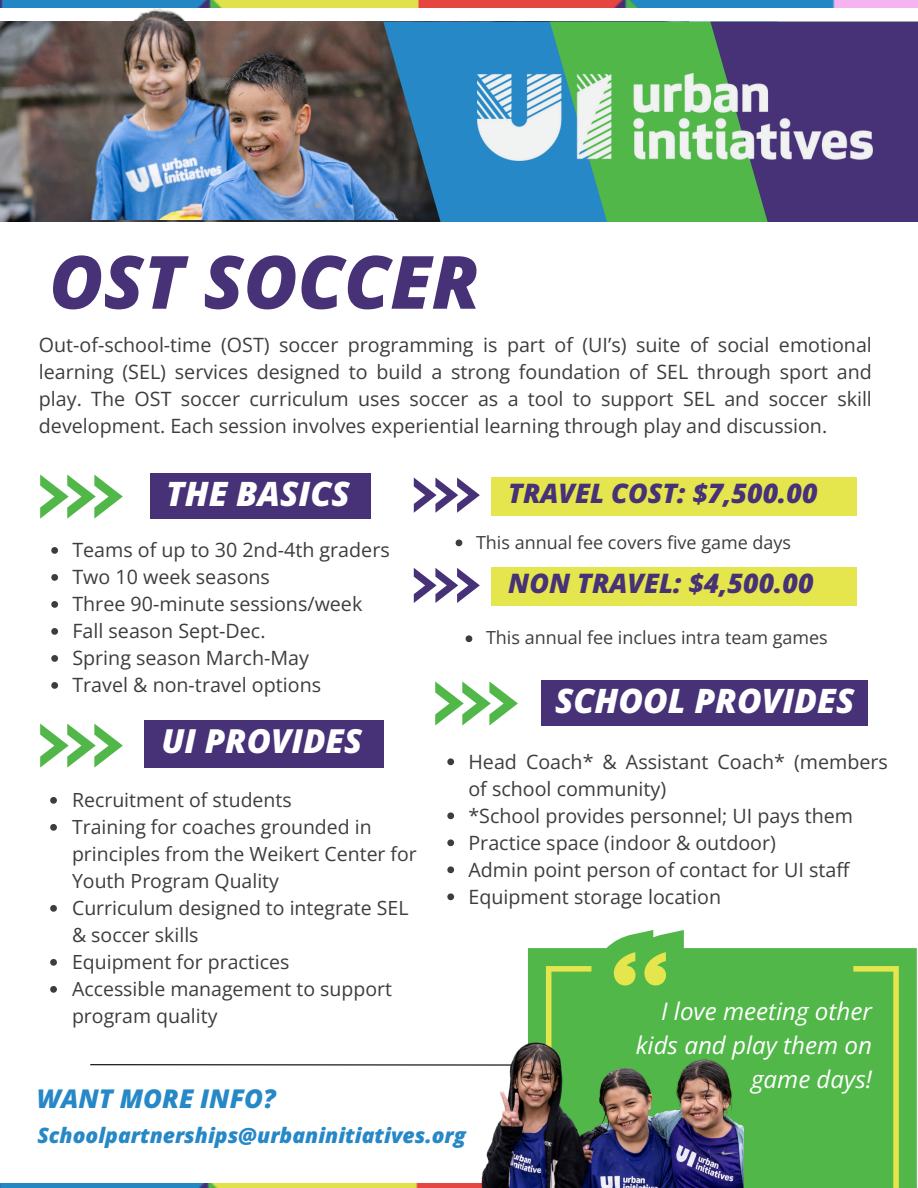
<style>
.page{position:relative;width:918px;height:1188px;background:#fff}
.page>*{position:absolute;margin:0;border:0;box-sizing:border-box;transform-origin:0 0}
.t1{font:italic 800 73.5px "Open Sans";color:#473177}
.t2{font:italic 800 33.6px "Open Sans";color:#fff}
.t3{font:italic 800 33px "Open Sans";color:#fff}
.t4{font:italic 800 26.85px "Open Sans";color:#473177}
.t5{font:italic 800 25.8px "Open Sans";color:#2688c6}
.t6{font:italic 24.15px/33.8px "Open Sans";color:#fff;text-align:right}
.t7{font:italic 800 21.15px "Open Sans";color:#2688c6}
.t8{font:19.65px/27.2px "Open Sans";color:#3c3d3f;text-align:justify}
.t9{font:19.5px/27px "Open Sans";color:#3c3d3f}
.t10{font:18px "Open Sans";color:#3c3d3f}
</style>
<div class="page">
<img style="left:0;top:22px;width:383px;height:200px">
<div style="left:550px;top:22px;width:160px;height:200px;background:#51b749"></div>
<div style="left:710px;top:22px;width:208px;height:200px;background:#473177"></div>
<img style="left:678px;top:73px;width:194px;height:88px">
<img style="left:0;top:0;width:918px;height:8px">
<div style="left:151px;top:474px;width:220px;height:45px;background:#473177"></div>
<svg style="left:40px;top:475px;width:83px;height:43px"></svg>
<svg style="left:51px;top:547px;width:7px;height:7px"></svg>
<svg style="left:51px;top:574px;width:7px;height:7px"></svg>
<svg style="left:51px;top:601px;width:7px;height:7px"></svg>
<svg style="left:51px;top:628px;width:7px;height:7px"></svg>
<svg style="left:51px;top:655px;width:7px;height:7px"></svg>
<svg style="left:51px;top:682px;width:7px;height:7px"></svg>
<div style="left:492px;top:477px;width:365px;height:38px;background:#e5e54e"></div>
<svg style="left:414px;top:478px;width:66px;height:34px"></svg>
<div style="left:492px;top:567px;width:365px;height:39px;background:#e5e54e"></div>
<svg style="left:414px;top:568px;width:66px;height:35px"></svg>
<div style="left:145px;top:721px;width:239px;height:47px;background:#473177"></div>
<svg style="left:40px;top:724px;width:83px;height:43px"></svg>
<div style="left:541px;top:680px;width:327px;height:46px;background:#473177"></div>
<svg style="left:435px;top:681px;width:83px;height:44px"></svg>
<img style="left:0;top:1184px;width:89px;height:4px">
<svg style="left:528px;top:930px;width:389px;height:258px;fill:#51b749"></svg>
<svg style="left:89px;top:952px;width:737px;height:236px"></svg>
<svg style="left:853px;top:966px;width:46px;height:222px;background:#65bd49"></svg>
<img style="left:414px;top:1031px;width:329px;height:157px">
<img style="left:86px;top:0;width:592px;height:220px">
<svg style="left:456px;top:540px;width:6px;height:6px"></svg>
<svg style="left:466px;top:635px;width:6px;height:7px"></svg>
<svg style="left:50px;top:797px;width:7px;height:7px"></svg>
<svg style="left:50px;top:824px;width:7px;height:7px"></svg>
<svg style="left:50px;top:905px;width:7px;height:7px"></svg>
<svg style="left:50px;top:959px;width:7px;height:7px"></svg>
<svg style="left:50px;top:986px;width:7px;height:7px"></svg>
<svg style="left:447px;top:758px;width:7px;height:7px"></svg>
<svg style="left:447px;top:812px;width:7px;height:7px"></svg>
<svg style="left:447px;top:839px;width:7px;height:7px"></svg>
<svg style="left:447px;top:866px;width:7px;height:7px"></svg>
<svg style="left:447px;top:893px;width:7px;height:7px"></svg>
<p class="t1" style="left:49px;top:230px;width:432px">OST SOCCER</p>
<p class="t8" style="left:39px;top:331px;width:835px">Out-of-school-time (OST) soccer programming is part of (UI’s) suite of social emotional learning (SEL) services designed to build a strong foundation of SEL through sport and play. The OST soccer curriculum uses soccer as a tool to support SEL and soccer skill development. Each session involves experiential learning through play and discussion.</p>
<p class="t2" style="left:166px;top:470px;width:185px">THE BASICS</p>
<p class="t4" style="left:508px;top:474px;width:311px">TRAVEL COST: $7,500.00</p>
<p class="t10" style="left:476px;top:529px;width:317px">This annual fee covers five game days</p>
<h3 class="t4" style="left:508px;top:564px;width:307px">NON TRAVEL: $4,500.00</h3>
<p class="t10" style="left:486px;top:625px;width:343px">This annual fee inclues intra team games</p>
<p class="t8" style="left:72px;top:536px;width:319px">Teams of up to 30 2nd-4th graders</p>
<h1 class="t8" style="left:72px;top:563px;width:199px">Two 10 week seasons</h1>
<h6 class="t8" style="left:72px;top:590px;width:291px">Three 90-minute sessions/week</h6>
<p class="t8" style="left:72px;top:617px;width:195px">Fall season Sept-Dec.</p>
<h2 class="t8" style="left:72px;top:644px;width:238px">Spring season March-May</h2>
<p class="t8" style="left:72px;top:671px;width:250px">Travel &amp; non-travel options</p>
<p class="t2" style="left:555px;top:677px;width:301px">SCHOOL PROVIDES</p>
<p class="t8" style="left:468px;top:747px;width:421px">Head Coach* &amp; Assistant Coach* (members of school community)</p>
<p class="t8" style="left:468px;top:801px;width:386px">*School provides personnel; UI pays them</p>
<p class="t8" style="left:468px;top:828px;width:309px">Practice space (indoor &amp; outdoor)</p>
<p class="t8" style="left:468px;top:855px;width:383px">Admin point person of contact for UI staff</p>
<p class="t8" style="left:468px;top:882px;width:254px">Equipment storage location</p>
<h2 class="t3" style="left:161px;top:718px;width:202px">UI PROVIDES</h2>
<p class="t9" style="left:72px;top:786px;width:221px">Recruitment of students</p>
<h2 class="t9" style="left:72px;top:813px;width:346px">Training for coaches grounded in principles from the Weikert Center for<br>Youth Program Quality</h2>
<p class="t9" style="left:72px;top:894px;width:338px">Curriculum designed to integrate SEL &amp; soccer skills</p>
<p class="t9" style="left:72px;top:948px;width:219px">Equipment for practices</p>
<p class="t9" style="left:72px;top:975px;width:321px">Accessible management to support program quality</p>
<p class="t6" style="left:636px;top:994px;width:238px">I love meeting other kids and play them on game days!</p>
<p class="t5" style="left:37px;top:1080px;width:240px">WANT MORE INFO?</p>
<h3 class="t7" style="left:37px;top:1120px;width:430px">Schoolpartnerships@urbaninitiatives.org</h3>
</div>
